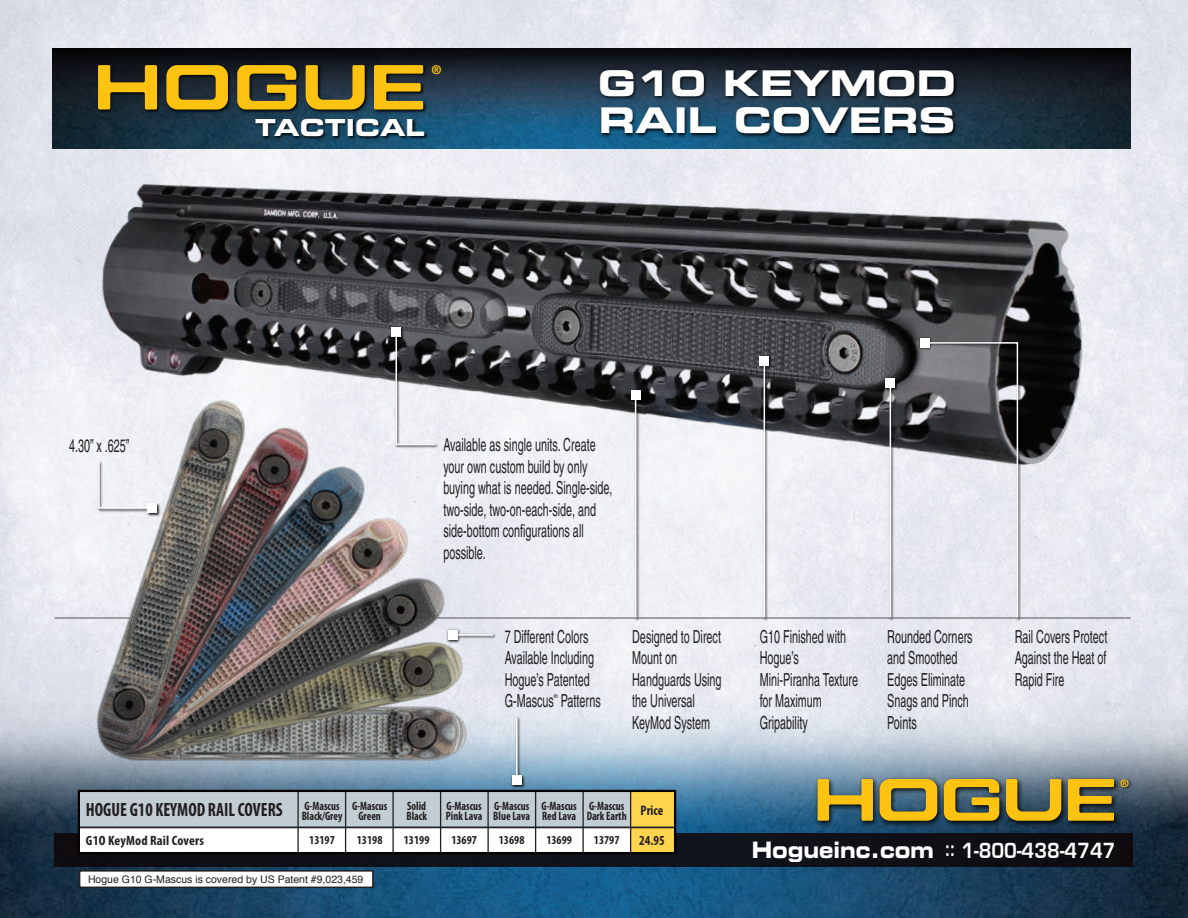
<style>
.page{position:relative;width:1188px;height:918px;background:#fff}
.page>*{position:absolute;margin:0;border:0;box-sizing:border-box;transform-origin:0 0}
.t1{font:35.4px/37.5px "Eurostile Bold Extended Two";color:#fff}
.t2{font:23.55px "Eurostile Bold Extended Two";color:#fff}
.t3{font:700 22.65px "Eurostile";color:#fff;scale:.85 1}
.t4{font:700 condensed 19.35px "Myriad Pro";color:#231f20;scale:.9 1}
.t5{font:condensed 18px/21.6px "Helvetica";color:#231f20;scale:.6 1}
.t6{font:700 condensed 13.95px "Myriad Pro";color:#231f20;scale:.95 1}
.t7{font:700 condensed 13.5px "Myriad Pro";letter-spacing:.01em;color:#231f20;scale:1.04 1}
.t8{font:700 condensed 12.15px/10.4px "Myriad Pro";color:#231f20;scale:.9 1}
.t9{font:700 condensed 12.15px "Myriad Pro";color:#231f20}
.t10{font:700 12px "Helvetica";color:#fec210}
.t11{font:10.5px "Helvetica";color:#231f20}
.t12{font:700 10.5px "Helvetica";color:#fec210}
.t13{font:condensed 5.25px "Helvetica";color:#231f20}
.s1{font-family:"Eurostile Bold Extended Two";font-weight:400}
</style>
<div class="page">
<img style="left:0;top:0;width:1188px;height:637px">
<img style="left:53px;top:49px;width:1078px;height:99px">
<img style="left:0;top:637px;width:1188px;height:281px">
<div style="left:54px;top:833px;width:1079px;height:34px;background:#0f1016"></div>
<div style="left:79px;top:791px;width:596px;height:62px;background:#fff"></div>
<div style="left:80px;top:792px;width:551px;height:36px;background:#c1ccd3"></div>
<div style="left:631px;top:792px;width:44px;height:62px;background:#fed54d"></div>
<hr style="left:630px;top:791px;width:1px;height:63px;background:#231f20">
<hr style="left:582px;top:791px;width:2px;height:62px;background:#231f20">
<hr style="left:79px;top:827px;width:596px;height:1px;background:#231f20">
<div style="left:78px;top:790px;width:598px;height:64px;border:2px solid #080302"></div>
<img style="left:92px;top:176px;width:1002px;height:299px">
<img style="left:389px;top:325px;width:51px;height:58px">
<svg style="left:395px;top:331px;width:42px;height:52px;background:#3c3c3e"></svg>
<div style="left:391px;top:327px;width:10px;height:10px;background:#fff"></div>
<img style="left:628px;top:388px;width:17px;height:235px">
<hr style="left:635px;top:395px;width:1px;height:223px;background:#fff">
<div style="left:631px;top:390px;width:10px;height:10px;background:#fff"></div>
<img style="left:757px;top:354px;width:17px;height:269px">
<hr style="left:764px;top:361px;width:1px;height:257px;background:#fff">
<div style="left:759px;top:356px;width:10px;height:10px;background:#fff"></div>
<img style="left:883px;top:376px;width:17px;height:246px">
<hr style="left:890px;top:383px;width:1px;height:235px;background:#fff">
<div style="left:885px;top:378px;width:10px;height:10px;background:#fff"></div>
<img style="left:813px;top:775px;width:310px;height:55px">
<svg style="left:818px;top:779px;width:55px;height:42px;background:#a39543"></svg>
<svg style="left:944px;top:779px;width:55px;height:42px;background:#b3962b"></svg>
<svg style="left:1006px;top:779px;width:55px;height:42px;background:#a18e3c"></svg>
<svg style="left:1068px;top:779px;width:46px;height:42px;background:#b69321"></svg>
<svg style="left:880px;top:779px;width:57px;height:42px;background:#b39933"></svg>
<img style="left:1119px;top:776px;width:14px;height:18px">
<img style="left:918px;top:336px;width:105px;height:287px">
<svg style="left:923px;top:341px;width:96px;height:279px;background:#a9aaaf"></svg>
<div style="left:920px;top:338px;width:10px;height:10px;background:#fff"></div>
<img style="left:253px;top:113px;width:177px;height:35px">
<img style="left:595px;top:62px;width:368px;height:89px">
<img style="left:95px;top:63px;width:333px;height:52px">
<svg style="left:98px;top:65px;width:59px;height:45px;background:#907419"></svg>
<svg style="left:237px;top:65px;width:59px;height:45px;background:#aa881b"></svg>
<svg style="left:306px;top:65px;width:59px;height:45px;background:#8f7723"></svg>
<svg style="left:374px;top:65px;width:49px;height:45px;background:#b28f1d"></svg>
<svg style="left:166px;top:65px;width:62px;height:45px;background:#a6851b"></svg>
<hr style="left:55px;top:617px;width:1076px;height:2px;background:#636366">
<img style="left:77px;top:383px;width:475px;height:471px">
<div style="left:79px;top:870px;width:295px;height:18px;background:#fff;border:2px solid #231f20"></div>
<p class="t5" style="left:69px;top:434px;width:102px">4.30” x .625”</p>
<p class="t10" style="left:432px;top:62px;width:10px">®</p>
<h2 class="t2" style="left:255px;top:111px;width:171px">TACTICAL</h2>
<h1 class="t1" style="left:598px;top:64px;width:359px">G10 KEYMOD<br>RAIL COVERS</h1>
<p class="t5" style="left:443px;top:434px;width:283px">Available as single units. Create your own custom build by only buying what is needed. Single-side, two-side, two-on-each-side, and side-bottom configurations all possible.</p>
<p class="t5" style="left:505px;top:625px;width:162px">7 Different Colors<br>Available Including<br>Hogue’s Patented<br>G-Mascus Patterns</p>
<p class="t13" style="left:554px;top:693px;width:5px">®</p>
<p class="t5" style="left:632px;top:625px;width:151px">Designed to Direct<br>Mount on<br>Handguards Using the Universal<br>KeyMod System</p>
<p class="t5" style="left:760px;top:625px;width:166px">G10 Finished with<br>Hogue’s<br>Mini-Piranha Texture for Maximum<br>Gripability</p>
<p class="t5" style="left:887px;top:625px;width:144px">Rounded Corners and Smoothed<br>Edges Eliminate<br>Snags and Pinch<br>Points</p>
<p class="t5" style="left:1015px;top:625px;width:156px;text-align:justify">Rail Covers Protect Against the Heat of Rapid Fire</p>
<p class="t12" style="left:1121px;top:776px;width:9px">®</p>
<p class="t8" style="left:406px;top:800px;width:24px">Solid<br>Black</p>
<p class="t4" style="left:86px;top:798px;width:220px">HOGUE G10 KEYMOD RAIL COVERS</p>
<p class="t8" style="left:587px;top:800px;width:46px">G-Mascus<br>Dark Earth</p>
<p class="t8" style="left:302px;top:800px;width:47px">G-Mascus<br>Black/Grey</p>
<p class="t9" style="left:309px;top:833px;width:27px">13197</p>
<p class="t8" style="left:352px;top:800px;width:41px;text-align:center">G-Mascus<br>Green</p>
<p class="t9" style="left:357px;top:833px;width:27px">13198</p>
<p class="t9" style="left:404px;top:833px;width:27px">13199</p>
<p class="t8" style="left:446px;top:800px;width:42px">G-Mascus<br>Pink Lava</p>
<p class="t9" style="left:451px;top:833px;width:27px">13697</p>
<p class="t9" style="left:499px;top:833px;width:27px">13698</p>
<p class="t8" style="left:493px;top:800px;width:42px">G-Mascus<br>Blue Lava</p>
<p class="t8" style="left:542px;top:800px;width:41px">G-Mascus<br>Red Lava</p>
<p class="t6" style="left:641px;top:801px;width:25px">Price</p>
<p class="t7" style="left:86px;top:832px;width:115px">G1O KeyMod Rail Covers</p>
<p class="t9" style="left:546px;top:833px;width:27px">13699</p>
<p class="t9" style="left:594px;top:833px;width:27px">13797</p>
<p class="t6" style="left:639px;top:832px;width:28px">24.95</p>
<p class="t11" style="left:88px;top:871px;width:277px">Hogue G10 G-Mascus is covered by US Patent #9,023,459</p>
<p class="t3" style="left:752px;top:838px;width:430px"><span class="s1">Hogueinc.com</span> :: 1-800-438-4747</p>
</div>
